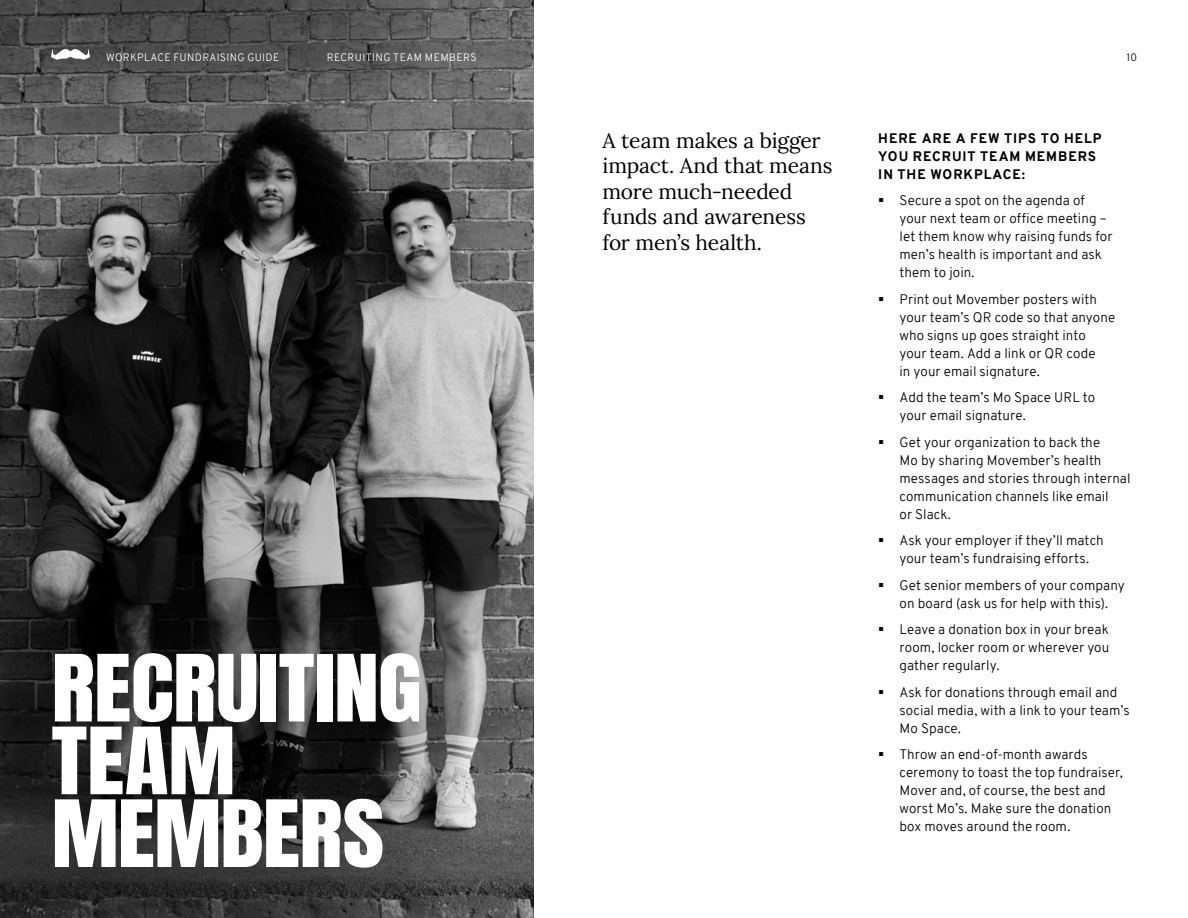
<style>
.page{position:relative;width:1188px;height:918px;background:#fff}
.page>*{position:absolute;margin:0;border:0;box-sizing:border-box;transform-origin:0 0}
.t1{font:78.75px/72.8px "Anton";letter-spacing:-.01em;color:#fff;scale:1.15 1}
.t2{font:21px/25.5px "Lora";letter-spacing:-.005em;color:#000}
.t3{font:300 13.5px/18px "Overpass";letter-spacing:.005em;color:#000}
.t4{font:800 13.5px/18px "Overpass";letter-spacing:.065em;color:#000}
.t5{font:300 10.5px "Overpass";letter-spacing:.035em;color:#fff}
.t6{font:300 10.5px "Overpass";color:#000}
</style>
<div class="page">
<img style="left:0;top:0;width:534px;height:918px">
<svg style="left:0;top:541px;width:491px;height:377px;background:#373737"></svg>
<svg style="left:0;top:0;width:514px;height:165px;background:#565656"></svg>
<svg style="left:51px;top:49px;width:39px;height:11px"></svg>
<p class="t5" style="left:106px;top:50px;width:175px">WORKPLACE FUNDRAISING GUIDE</p>
<p class="t5" style="left:327px;top:50px;width:151px">RECRUITING TEAM MEMBERS</p>
<p class="t6" style="left:1126px;top:50px;width:12px">10</p>
<h1 class="t1" style="left:51px;top:658px;width:324px">RECRUITING<br>TEAM<br>MEMBERS</h1>
<h2 class="t2" style="left:603px;top:126px;width:232px">A team makes a bigger impact. And that means more much-needed funds and awareness for men’s health.</h2>
<p class="t4" style="left:878px;top:129px;width:225px">HERE ARE A FEW TIPS TO HELP<br>YOU RECRUIT TEAM MEMBERS<br>IN THE WORKPLACE:</p>
<p class="t3" style="left:900px;top:192px;width:215px">Secure a spot on the agenda of your next team or office meeting – let them know why raising funds for men’s health is important and ask them to join.</p>
<p class="t3" style="left:900px;top:290px;width:217px">Print out Movember posters with your team’s QR code so that anyone who signs up goes straight into your team. Add a link or QR code<br>in your email signature.</p>
<p class="t3" style="left:900px;top:389px;width:197px">Add the team’s Mo Space URL to your email signature.</p>
<p class="t3" style="left:900px;top:433px;width:233px">Get your organization to back the<br>Mo by sharing Movember’s health messages and stories through internal communication channels like email<br>or Slack.</p>
<p class="t3" style="left:900px;top:532px;width:206px">Ask your employer if they’ll match your team’s fundraising efforts.</p>
<p class="t3" style="left:900px;top:576px;width:227px">Get senior members of your company on board (ask us for help with this).</p>
<p class="t3" style="left:900px;top:621px;width:211px;text-align:justify">Leave a donation box in your break room, locker room or wherever you gather regularly.</p>
<p class="t3" style="left:900px;top:683px;width:232px">Ask for donations through email and social media, with a link to your team’s<br>Mo Space.</p>
<p class="t3" style="left:900px;top:746px;width:225px">Throw an end-of-month awards ceremony to toast the top fundraiser,<br>Mover and, of course, the best and worst Mo’s. Make sure the donation box moves around the room.</p>
</div>
